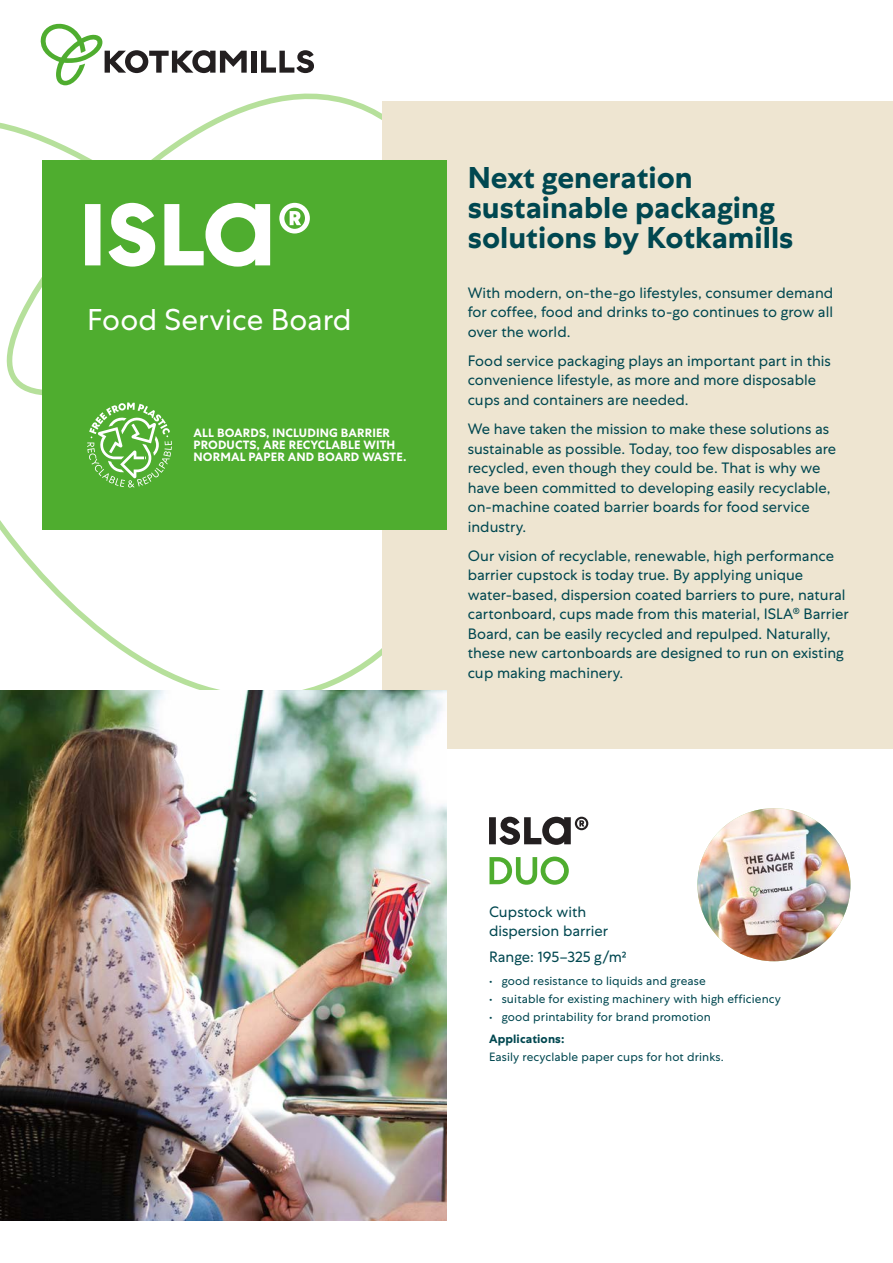
<style>
.page{position:relative;width:893px;height:1263px;background:#fff}
.page>*{position:absolute;margin:0;border:0;box-sizing:border-box;transform-origin:0 0}
.Esite_heading{font:700 30px/30px "Centra No 1";color:#004750}
.Esite_heading-2{font:30px "Centra No 1";color:#fff}
.Esite_text{font:15px/19.5px "Centra No 1";color:#004750}
.Esite_text_product{font:15px/19.5px "Centra No 1";color:#004750}
.Esite_smalltext_prod{font:12px "Centra No 1";letter-spacing:.01em;color:#004750}
.Esite_smalltext_prod-2{font:700 12px/12px "Centra No 1";letter-spacing:.01em;color:#fff}
.Esite_smalltext_prod-3{font:700 12px "Centra No 1";letter-spacing:.01em;color:#004750}
</style>
<div class="page">
<svg style="left:0;top:73px;width:383px;height:617px"></svg>
<div style="left:383px;top:101px;width:510px;height:648px;background:#eee5d1"></div>
<div style="left:251px;top:51px;width:6px;height:22px;background:#231f20"></div>
<svg style="left:261px;top:50px;width:53px;height:23px"></svg>
<svg style="left:39px;top:23px;width:208px;height:62px"></svg>
<div style="left:42px;top:160px;width:404px;height:370px;background:#4fad2f"></div>
<svg style="left:87px;top:402px;width:85px;height:86px"></svg>
<svg style="left:85px;top:203px;width:225px;height:64px"></svg>
<img style="left:697px;top:808px;width:153px;height:153px;border-radius:77px">
<svg style="left:489px;top:856px;width:80px;height:29px"></svg>
<svg style="left:489px;top:817px;width:99px;height:28px"></svg>
<img style="left:0;top:690px;width:446px;height:530px">
<p class="Esite_heading-2" style="left:87px;top:302px;width:266px">Food Service Board</p>
<p class="Esite_smalltext_prod-2" style="left:194px;top:427px;width:214px">ALL BOARDS, INCLUDING BARRIER<br>PRODUCTS, ARE RECYCLABLE WITH<br>NORMAL PAPER AND BOARD WASTE.</p>
<p class="Esite_heading" style="left:468px;top:163px;width:327px">Next generation sustainable packaging solutions by Kotkamills</p>
<p class="Esite_text" style="left:468px;top:283px;width:367px;text-align:justify">With modern, on-the-go lifestyles, consumer demand for coffee, food and drinks to-go continues to grow all over the world.</p>
<p class="Esite_text" style="left:468px;top:351px;width:365px">Food service packaging plays an important part in this convenience lifestyle, as more and more disposable cups and containers are needed.</p>
<p class="Esite_text" style="left:468px;top:419px;width:370px">We have taken the mission to make these solutions as sustainable as possible. Today, too few disposables are recycled, even though they could be. That is why we have been committed to developing easily recyclable, on-machine coated barrier boards for food service industry.</p>
<p class="Esite_text" style="left:468px;top:546px;width:382px">Our vision of recyclable, renewable, high performance barrier cupstock is today true. By applying unique water-based, dispersion coated barriers to pure, natural cartonboard, cups made from this material, ISLA<sup>®</sup> Barrier Board, can be easily recycled and repulped. Naturally, these new cartonboards are designed to run on existing cup making machinery.</p>
<p class="Esite_text_product" style="left:489px;top:901px;width:121px">Cupstock with dispersion barrier</p>
<p class="Esite_text_product" style="left:489px;top:947px;width:139px">Range: 195–325 g/m²</p>
<p class="Esite_smalltext_prod" style="left:489px;top:974px;width:218px">• good resistance to liquids and grease</p>
<p class="Esite_smalltext_prod" style="left:489px;top:992px;width:293px">• suitable for existing machinery with high efficiency</p>
<p class="Esite_smalltext_prod" style="left:489px;top:1010px;width:223px">• good printability for brand promotion</p>
<p class="Esite_smalltext_prod-3" style="left:489px;top:1032px;width:77px">Applications:</p>
<p class="Esite_smalltext_prod" style="left:489px;top:1050px;width:236px">Easily recyclable paper cups for hot drinks.</p>
</div>
